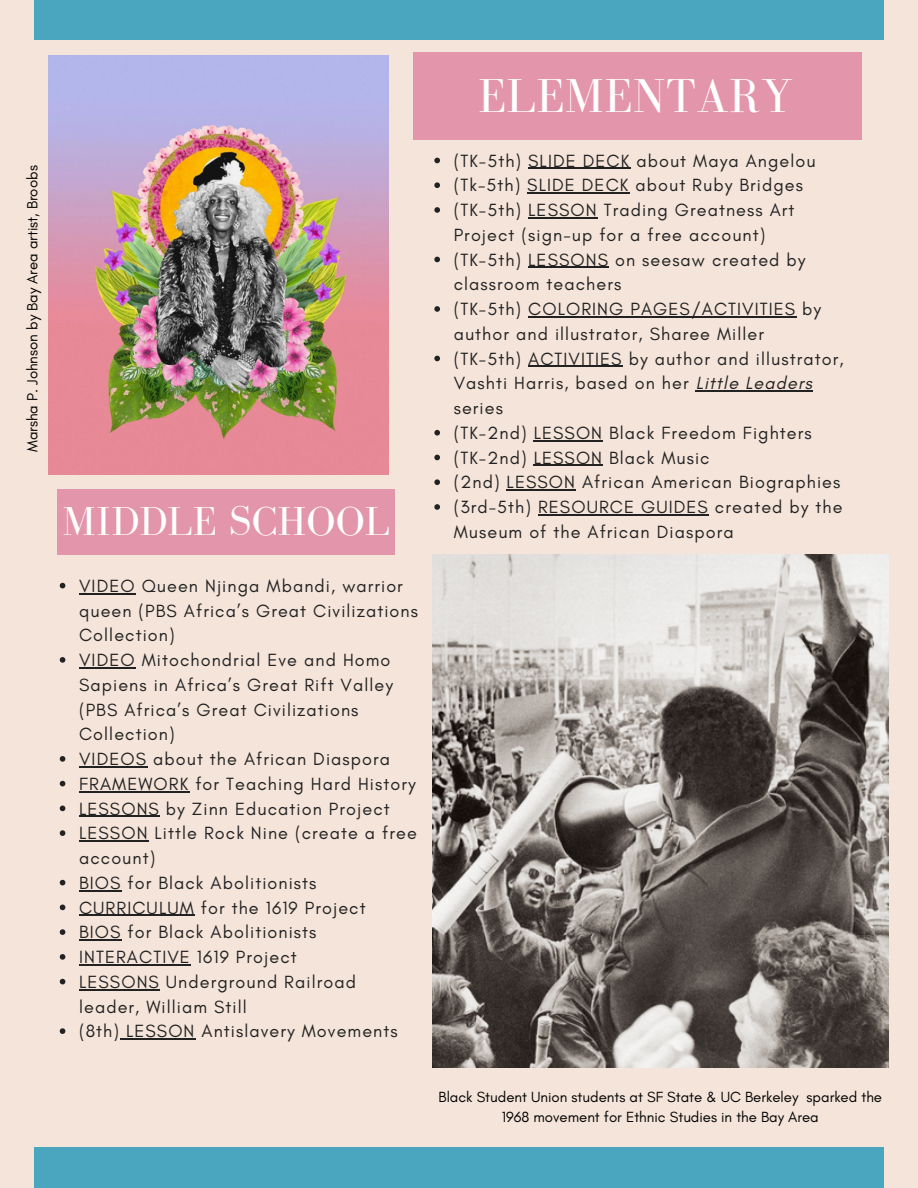
<style>
.page{position:relative;width:918px;height:1188px;background:#f4e4d9}
.page>*{position:absolute;margin:0;border:0;box-sizing:border-box;transform-origin:0 0}
.t1{font:48.9px "Bodoni FLF";letter-spacing:.01em;color:#fff}
.t2{font:41.7px "Bodoni FLF";letter-spacing:.01em;color:#fff}
.t3{font:18px/24.8px "Glacial Indifference";letter-spacing:.06em;color:#222}
.t4{font:15px/20.2px "Glacial Indifference";color:#000;text-align:center}
.s1{font-style:italic}
</style>
<div class="page">
<img style="left:432px;top:554px;width:457px;height:513px">
<div style="left:413px;top:53px;width:449px;height:86px;background:#e395ab"></div>
<div style="left:57px;top:489px;width:338px;height:65px;background:#e395ab"></div>
<div style="left:34px;top:1148px;width:850px;height:40px;background:#4aa5bf"></div>
<div style="left:34px;top:0;width:850px;height:40px;background:#4aa5bf"></div>
<img style="left:49px;top:56px;width:339px;height:418px">
<svg style="left:434px;top:158px;width:6px;height:5px"></svg>
<hr style="left:528px;top:168px;width:102px;height:1px;background:#222">
<svg style="left:434px;top:182px;width:6px;height:6px"></svg>
<hr style="left:527px;top:193px;width:103px;height:1px;background:#222">
<svg style="left:434px;top:207px;width:6px;height:6px"></svg>
<hr style="left:528px;top:217px;width:70px;height:1px;background:#222">
<svg style="left:434px;top:257px;width:6px;height:5px"></svg>
<hr style="left:528px;top:267px;width:81px;height:1px;background:#222">
<svg style="left:434px;top:306px;width:6px;height:6px"></svg>
<hr style="left:528px;top:316px;width:268px;height:1px;background:#222">
<svg style="left:434px;top:356px;width:6px;height:5px"></svg>
<hr style="left:528px;top:366px;width:95px;height:1px;background:#222">
<hr style="left:696px;top:391px;width:117px;height:1px;background:#222">
<svg style="left:434px;top:430px;width:6px;height:6px"></svg>
<hr style="left:534px;top:440px;width:69px;height:1px;background:#222">
<svg style="left:434px;top:455px;width:6px;height:5px"></svg>
<hr style="left:534px;top:465px;width:69px;height:1px;background:#222">
<svg style="left:434px;top:479px;width:6px;height:6px"></svg>
<hr style="left:507px;top:490px;width:69px;height:1px;background:#222">
<svg style="left:434px;top:504px;width:6px;height:6px"></svg>
<hr style="left:538px;top:514px;width:171px;height:1px;background:#222">
<svg style="left:60px;top:583px;width:5px;height:5px"></svg>
<hr style="left:79px;top:593px;width:57px;height:1px;background:#222">
<svg style="left:60px;top:657px;width:5px;height:6px"></svg>
<hr style="left:79px;top:667px;width:57px;height:1px;background:#222">
<svg style="left:60px;top:756px;width:5px;height:6px"></svg>
<hr style="left:79px;top:766px;width:68px;height:1px;background:#222">
<svg style="left:60px;top:781px;width:5px;height:5px"></svg>
<hr style="left:79px;top:791px;width:110px;height:1px;background:#222">
<svg style="left:60px;top:806px;width:5px;height:5px"></svg>
<hr style="left:79px;top:816px;width:81px;height:1px;background:#222">
<svg style="left:60px;top:830px;width:5px;height:6px"></svg>
<hr style="left:79px;top:840px;width:70px;height:2px;background:#222">
<svg style="left:60px;top:880px;width:5px;height:5px"></svg>
<hr style="left:79px;top:890px;width:43px;height:1px;background:#222">
<svg style="left:60px;top:905px;width:5px;height:5px"></svg>
<hr style="left:79px;top:915px;width:116px;height:1px;background:#222">
<svg style="left:60px;top:929px;width:5px;height:6px"></svg>
<hr style="left:79px;top:939px;width:43px;height:2px;background:#222">
<svg style="left:60px;top:954px;width:5px;height:6px"></svg>
<hr style="left:79px;top:964px;width:112px;height:1px;background:#222">
<svg style="left:60px;top:979px;width:5px;height:5px"></svg>
<hr style="left:79px;top:989px;width:81px;height:1px;background:#222">
<svg style="left:60px;top:1028px;width:5px;height:6px"></svg>
<svg style="left:120px;top:1038px;width:6px;height:2px"></svg>
<hr style="left:126px;top:1038px;width:70px;height:2px;background:#222">
<p class="t4" style="left:22px;top:452px;width:288px;rotate:-90deg">Marsha P. Johnson by Bay Area artist, Broobs</p>
<p class="t2" style="left:63px;top:498px;width:329px">MIDDLE SCHOOL</p>
<p class="t3" style="left:79px;top:573px;width:341px">VIDEO Queen Njinga Mbandi, warrior queen (PBS Africa’s Great Civilizations<br>Collection)</p>
<p class="t3" style="left:79px;top:647px;width:316px">VIDEO Mitochondrial Eve and Homo<br>Sapiens in Africa’s Great Rift Valley (PBS Africa’s Great Civilizations<br>Collection)</p>
<p class="t3" style="left:79px;top:746px;width:313px">VIDEOS about the African Diaspora</p>
<p class="t3" style="left:79px;top:771px;width:338px">FRAMEWORK for Teaching Hard History</p>
<p class="t3" style="left:79px;top:796px;width:312px">LESSONS by Zinn Education Project</p>
<p class="t3" style="left:79px;top:821px;width:339px">LESSON Little Rock Nine (create a free account)</p>
<p class="t3" style="left:79px;top:870px;width:239px">BIOS for Black Abolitionists</p>
<p class="t3" style="left:79px;top:895px;width:288px">CURRICULUM for the 1619 Project</p>
<p class="t3" style="left:79px;top:920px;width:239px">BIOS for Black Abolitionists</p>
<p class="t3" style="left:79px;top:944px;width:219px">INTERACTIVE 1619 Project</p>
<p class="t3" style="left:79px;top:969px;width:278px">LESSONS Underground Railroad leader, William Still</p>
<p class="t3" style="left:79px;top:1019px;width:320px">(8th) LESSON Antislavery Movements</p>
<p class="t1" style="left:478px;top:70px;width:316px">ELEMENTARY</p>
<p class="t3" style="left:454px;top:148px;width:363px">(TK-5th) SLIDE DECK about Maya Angelou</p>
<p class="t3" style="left:454px;top:173px;width:351px">(Tk-5th) SLIDE DECK about Ruby Bridges</p>
<p class="t3" style="left:454px;top:197px;width:342px">(TK-5th) LESSON Trading Greatness Art<br>Project (sign-up for a free account)</p>
<p class="t3" style="left:454px;top:247px;width:353px">(TK-5th) LESSONS on seesaw created by classroom teachers</p>
<p class="t3" style="left:454px;top:296px;width:369px">(TK-5th) COLORING PAGES/ACTIVITIES by author and illustrator, Sharee Miller</p>
<p class="t3" style="left:454px;top:346px;width:391px">(TK-5th) ACTIVITIES by author and illustrator,<br>Vashti Harris, based on her <span class="s1">Little Leaders </span>series</p>
<p class="t3" style="left:454px;top:420px;width:360px">(TK-2nd) LESSON Black Freedom Fighters</p>
<p class="t3" style="left:454px;top:445px;width:257px">(TK-2nd) LESSON Black Music</p>
<p class="t3" style="left:454px;top:470px;width:388px">(2nd) LESSON African American Biographies</p>
<p class="t3" style="left:454px;top:494px;width:390px">(3rd-5th) RESOURCE GUIDES created by the<br>Museum of the African Diaspora</p>
<p class="t4" style="left:439px;top:1086px;width:445px">Black Student Union students at SF State &amp; UC Berkeley sparked the<br>1968 movement for Ethnic Studies in the Bay Area</p>
</div>
